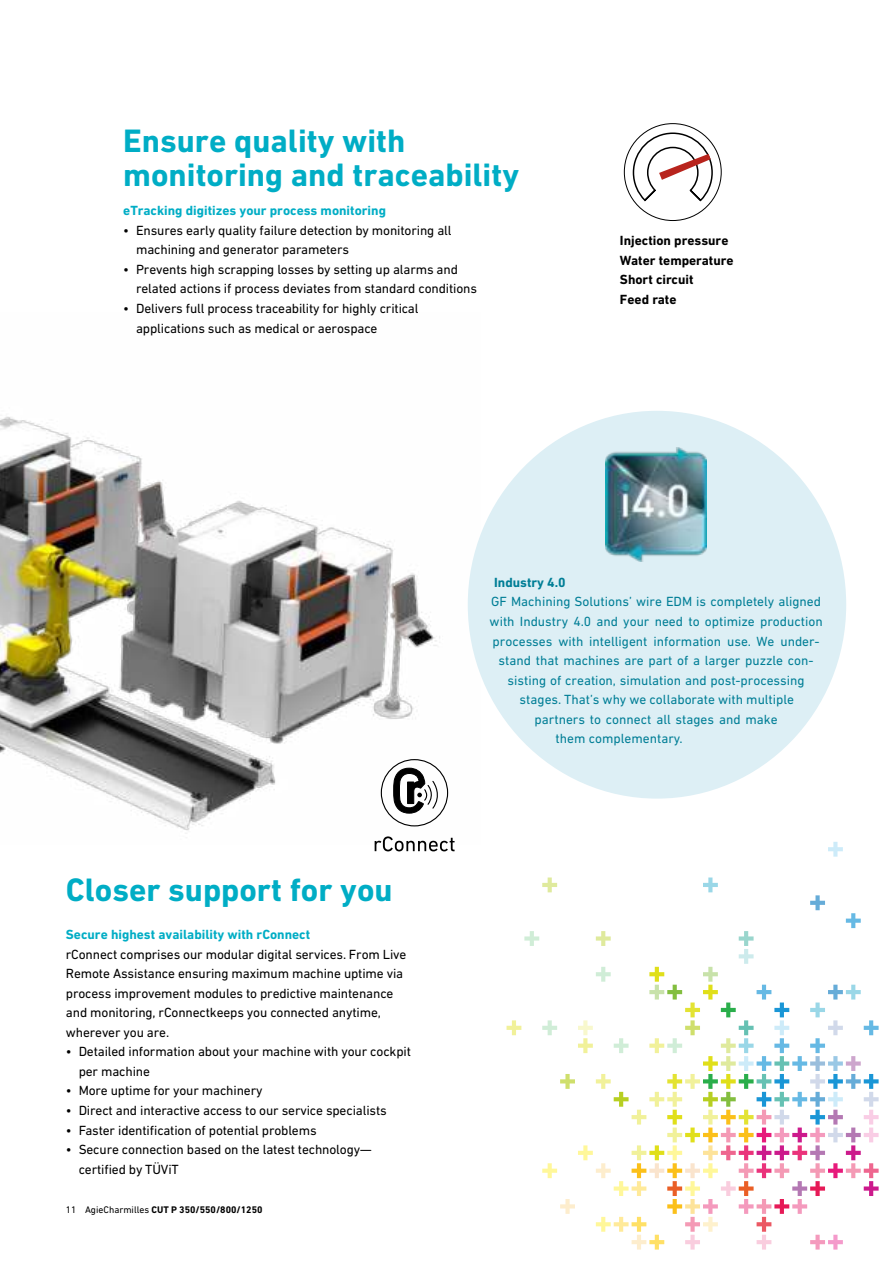
<style>
.page{position:relative;width:893px;height:1263px;background:#fff}
.page>*{position:absolute;margin:0;border:0;box-sizing:border-box;transform-origin:0 0}
.t1{font:700 33px/34.5px "DIN Next W1 G";color:#00adc5}
.t2{font:13.5px/19.5px "DIN Next W1 G";letter-spacing:-.01em;color:#000}
.t3{font:13.5px "DIN Next W1 G";color:#007e96}
.t4{font:700 13.5px "DIN Next W1 G";color:#00adc5}
.t5{font:700 13.5px/19.5px "DIN Next W1 G";color:#000}
.t6{font:700 13.5px "DIN Next W1 G";color:#007e96}
.t7{font:700 9.75px "DIN Next W1 G";color:#000}
.s1{font-weight:400}
</style>
<div class="page">
<svg style="left:828px;top:842px;width:15px;height:15px"></svg>
<svg style="left:506px;top:877px;width:373px;height:372px"></svg>
<img style="left:0;top:416px;width:480px;height:428px">
<svg style="left:632px;top:132px;width:82px;height:70px"></svg>
<div style="left:468px;top:411px;width:378px;height:388px;background:#ddeff5;border-radius:50%"></div>
<img style="left:606px;top:447px;width:101px;height:115px">
<svg style="left:393px;top:768px;width:49px;height:46px"></svg>
<div style="left:381px;top:759px;width:67px;height:67px;border:1px solid #000;border-radius:50%"></div>
<svg style="left:375px;top:836px;width:80px;height:15px"></svg>
<h1 class="t1" style="left:123px;top:125px;width:397px">Ensure quality with monitoring and traceability</h1>
<p class="t4" style="left:123px;top:205px;width:264px">eTracking digitizes your process monitoring</p>
<p class="t2" style="left:136px;top:220px;width:317px;text-indent:-13px">• Ensures early quality failure detection by monitoring all machining and generator parameters</p>
<p class="t2" style="left:136px;top:260px;width:343px;text-indent:-13px">• Prevents high scrapping losses by setting up alarms and related actions if process deviates from standard conditions</p>
<p class="t2" style="left:136px;top:299px;width:284px;text-indent:-13px">• Delivers full process traceability for highly critical applications such as medical or aerospace</p>
<p class="t5" style="left:620px;top:232px;width:115px">Injection pressure<br>Water temperature<br>Short circuit<br>Feed rate</p>
<h1 class="t1" style="left:66px;top:875px;width:328px">Closer support for you</h1>
<p class="t4" style="left:66px;top:929px;width:246px">Secure highest availability with rConnect</p>
<p class="t2" style="left:66px;top:944px;width:342px">rConnect comprises our modular digital services. From Live Remote Assistance ensuring maximum machine uptime via process improvement modules to predictive maintenance and monitoring, rConnectkeeps you connected anytime, wherever you are.</p>
<p class="t2" style="left:79px;top:1042px;width:334px;text-indent:-13px">• Detailed information about your machine with your cockpit per machine</p>
<p class="t2" style="left:66px;top:1081px;width:198px">• More uptime for your machinery</p>
<p class="t2" style="left:66px;top:1101px;width:322px">• Direct and interactive access to our service specialists</p>
<p class="t2" style="left:66px;top:1120px;width:252px">• Faster identification of potential problems</p>
<p class="t2" style="left:79px;top:1140px;width:294px;text-indent:-13px">• Secure connection based on the latest technology— certified by TÜViT</p>
<p class="t7" style="left:66px;top:1204px;width:198px"><span class="s1">11 AgieCharmilles</span> CUT P 350/550/800/1250</p>
<p class="t6" style="left:494px;top:577px;width:73px">Industry 4.0</p>
<p class="t3" style="left:491px;top:595px;width:331px">GF Machining Solutions’ wire EDM is completely aligned</p>
<p class="t3" style="left:490px;top:614px;width:334px">with Industry 4.0 and your need to optimize production</p>
<p class="t3" style="left:493px;top:634px;width:328px">processes with intelligent information use. We under-</p>
<p class="t3" style="left:499px;top:653px;width:317px">stand that machines are part of a larger puzzle con-</p>
<p class="t3" style="left:508px;top:673px;width:299px">sisting of creation, simulation and post-processing</p>
<p class="t3" style="left:520px;top:692px;width:276px">stages. That’s why we collaborate with multiple</p>
<p class="t3" style="left:535px;top:712px;width:245px">partners to connect all stages and make</p>
<p class="t3" style="left:556px;top:732px;width:129px">them complementary.</p>
</div>
